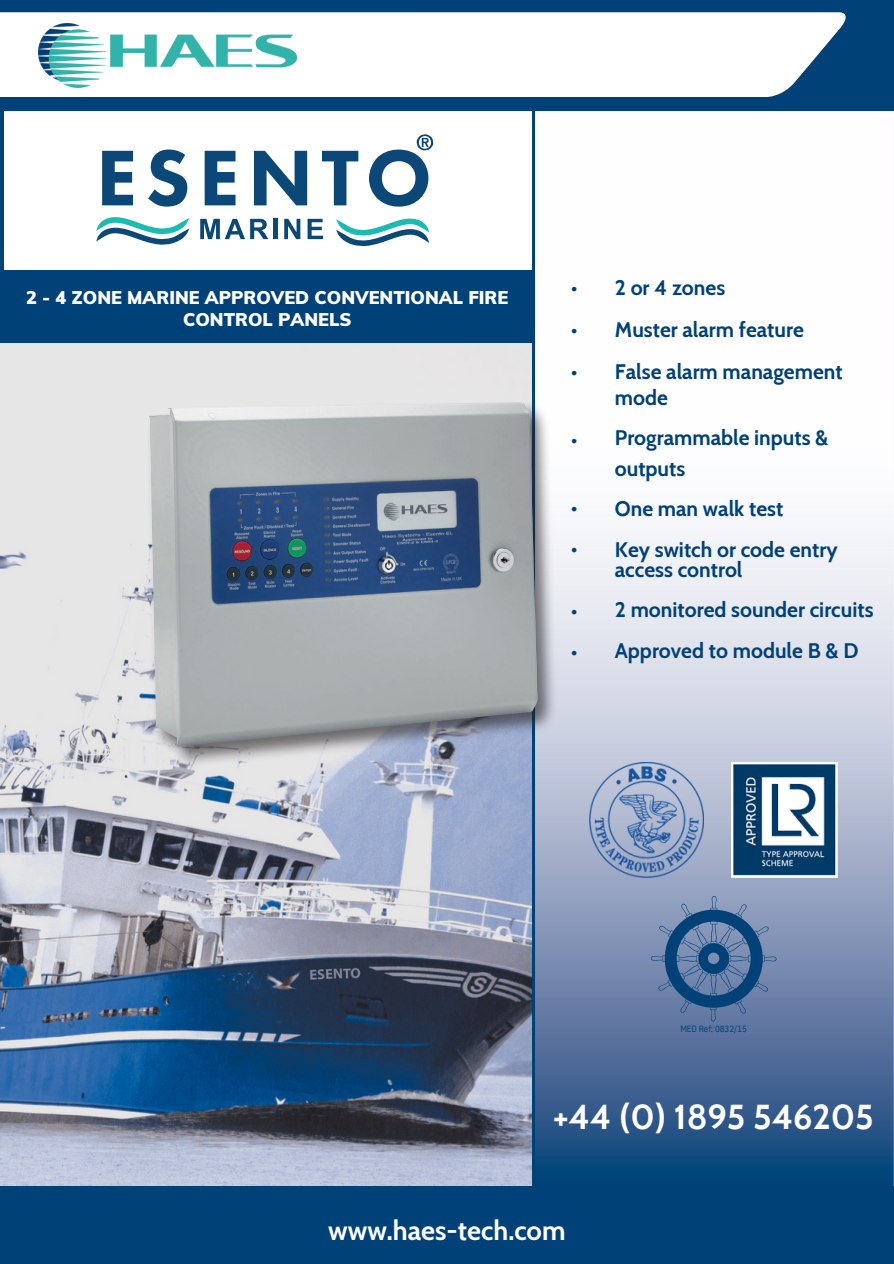
<style>
.page{position:relative;width:894px;height:1264px;background:#fff}
.page>*{position:absolute;margin:0;border:0;box-sizing:border-box;transform-origin:0 0}
.t1{font:700 34.5px "Cabin";color:#fff}
.t2{font:700 27px "Cabin";color:#fff}
.t3{font:700 21px/41.7px "Cabin";color:#004177}
.t4{font:900 18px/21.3px "Muli";color:#fff;text-align:center}
.t5{font:9px "IBM Plex Sans Cond";letter-spacing:-.01em;color:#004177}
</style>
<div class="page">
<img style="left:535px;top:529px;width:358px;height:657px">
<div style="left:0;top:0;width:893px;height:111px;background:#004177"></div>
<div style="left:0;top:12px;width:845px;height:85px;background:#fff"></div>
<img style="left:0;top:342px;width:532px;height:844px">
<div style="left:0;top:1186px;width:893px;height:77px;background:#004177"></div>
<hr style="left:532px;top:104px;width:3px;height:1082px;background:#004177">
<div style="left:0;top:270px;width:533px;height:72px;background:#004177"></div>
<svg style="left:200px;top:219px;width:68px;height:20px"></svg>
<hr style="left:273px;top:219px;width:4px;height:20px;background:#0b4777">
<svg style="left:284px;top:219px;width:16px;height:20px"></svg>
<svg style="left:307px;top:219px;width:16px;height:20px"></svg>
<svg style="left:96px;top:217px;width:93px;height:28px"></svg>
<svg style="left:336px;top:218px;width:93px;height:28px"></svg>
<svg style="left:102px;top:151px;width:31px;height:54px"></svg>
<svg style="left:148px;top:149px;width:39px;height:57px"></svg>
<svg style="left:204px;top:151px;width:31px;height:54px"></svg>
<svg style="left:254px;top:151px;width:53px;height:54px"></svg>
<svg style="left:322px;top:151px;width:36px;height:54px"></svg>
<svg style="left:369px;top:134px;width:64px;height:73px"></svg>
<hr style="left:0;top:107px;width:3px;height:165px;background:#004177">
<svg style="left:650px;top:896px;width:126px;height:125px;background:#5877a0"></svg>
<img style="left:149px;top:399px;width:408px;height:368px">
<img style="left:149px;top:402px;width:388px;height:344px">
<img style="left:39px;top:23px;width:257px;height:65px">
<img style="left:731px;top:762px;width:106px;height:115px">
<img style="left:589px;top:762px;width:114px;height:115px">
<p class="t4" style="left:26px;top:287px;width:483px">2 - 4 ZONE MARINE APPROVED CONVENTIONAL FIRE<br>CONTROL PANELS</p>
<p class="t3" style="left:571px;top:267px;width:8px;text-align:justify">• • •</p>
<h3 class="t3" style="left:571px;top:418px;width:8px">•</h3>
<h3 class="t3" style="left:571px;top:486px;width:8px">• •</h3>
<h3 class="t3" style="left:571px;top:589px;width:8px">• •</h3>
<h3 class="t3" style="left:614px;top:267px;width:229px">2 or 4 zones<br>Muster alarm feature<br>False alarm management</h3>
<h3 class="t3" style="left:614px;top:376px;width:54px">mode</h3>
<h3 class="t3" style="left:614px;top:417px;width:215px">Programmable inputs &amp;</h3>
<h3 class="t3" style="left:614px;top:447px;width:72px">outputs</h3>
<h3 class="t3" style="left:614px;top:487px;width:170px">One man walk test</h3>
<h3 class="t3" style="left:614px;top:528px;width:224px">Key switch or code entry</h3>
<p class="t3" style="left:614px;top:548px;width:129px">access control</p>
<p class="t3" style="left:614px;top:589px;width:260px">2 monitored sounder circuits</p>
<p class="t3" style="left:614px;top:629px;width:245px">Approved to module B &amp; D</p>
<h1 class="t5" style="left:680px;top:1022px;width:68px">MED Ref: 0832/15</h1>
<p class="t1" style="left:553px;top:1095px;width:322px">+44 (0) 1895 546205</p>
<p class="t2" style="left:328px;top:1213px;width:239px">www.haes-tech.com</p>
</div>
